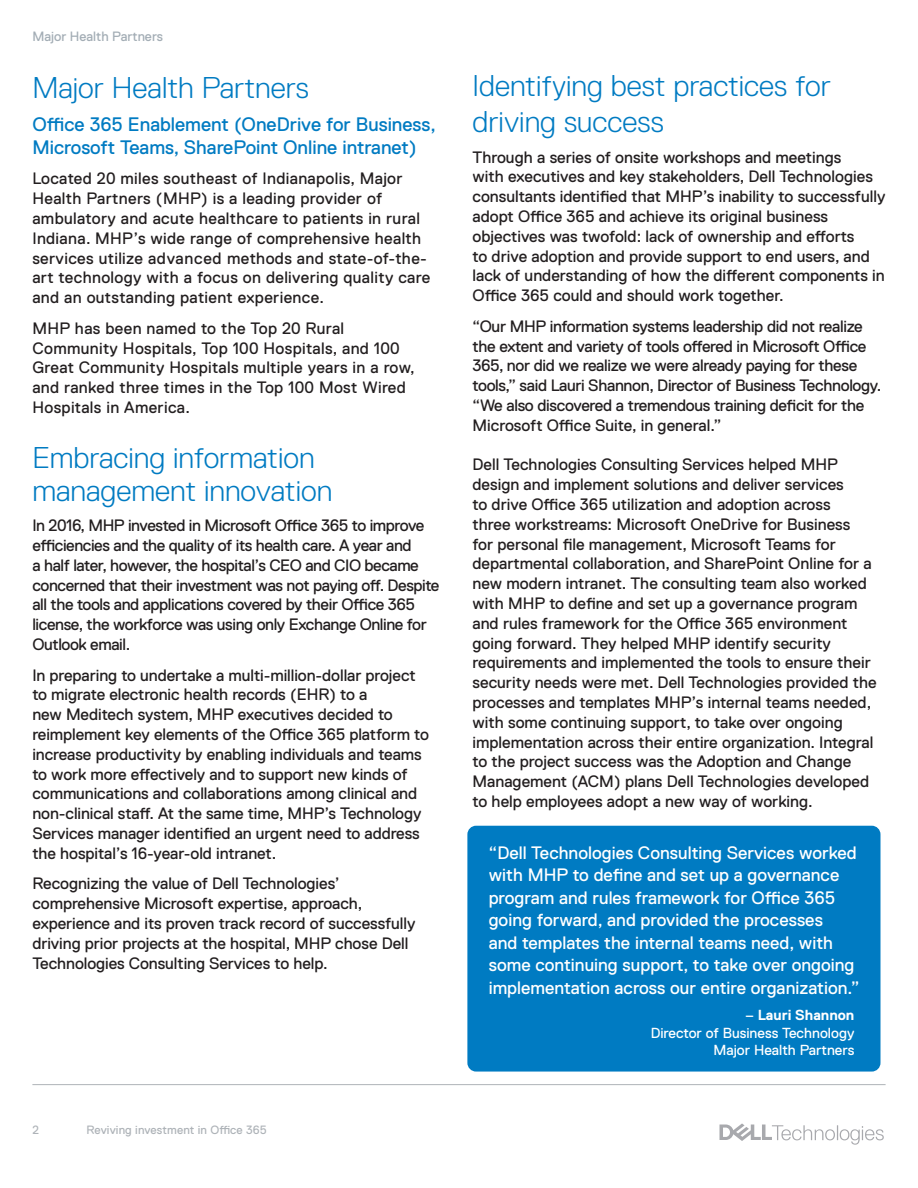
<style>
.page{position:relative;width:918px;height:1188px;background:#fff}
.page>*{position:absolute;margin:0;border:0;box-sizing:border-box;transform-origin:0 0}
._1__Main_headline{font:300 30px/33px "Dell Replica";color:#007bc2}
._1__Main_headline-2{font:19.5px/22.5px "Dell Replica";color:#007bc2}
.Body_copy_Dell_Dark{font:18px/22.5px "Dell Replica";color:#fff}
._1__Main_headline-3{font:16.5px/19.8px "Dell Replica";color:#231f20}
._1__Main_headline-4{font:16.5px/19.8px "Dell Replica";letter-spacing:.02em;color:#231f20}
._1__Main_headline-5{font:16.5px/19.8px "Dell Replica";letter-spacing:-.025em;color:#231f20}
._1__Main_headline-6{font:16.5px/19.8px "Dell Replica";letter-spacing:-.02em;color:#231f20}
.t1{font:14.55px "Dell Replica";color:#fff}
.t2{font:700 14.55px "Dell Replica";color:#fff}
.t3{font:13.5px "Dell Replica";color:#a3adb5}
.t4{font:12px "Dell Replica";letter-spacing:.01em;color:#aeb3b8}
.s1{font-weight:400}
</style>
<div class="page">
<hr style="left:32px;top:1084px;width:854px;height:1px;background:#aeb3b8">
<svg style="left:719px;top:1123px;width:165px;height:22px"></svg>
<div style="left:467px;top:826px;width:413px;height:246px;background:#007bc2;border-radius:9px"></div>
<p class="t3" style="left:32px;top:29px;width:132px">Major Health Partners</p>
<p class="_1__Main_headline" style="left:32px;top:71px;width:278px">Major Health Partners</p>
<p class="_1__Main_headline-2" style="left:32px;top:113px;width:405px">Office 365 Enablement (OneDrive for Business,<br>Microsoft Teams, SharePoint Online intranet)</p>
<p class="_1__Main_headline-4" style="left:32px;top:169px;width:399px">Located 20 miles southeast of Indianapolis, Major Health Partners (MHP) is a leading provider of ambulatory and acute healthcare to patients in rural Indiana. MHP’s wide range of comprehensive health services utilize advanced methods and state-of-the&shy;art technology with a focus on delivering quality care and an outstanding patient experience.</p>
<p class="_1__Main_headline-4" style="left:32px;top:318px;width:384px">MHP has been named to the Top 20 Rural Community Hospitals, Top 100 Hospitals, and 100<br>Great Community Hospitals multiple years in a row, and ranked three times in the Top 100 Most Wired Hospitals in America.</p>
<p class="_1__Main_headline" style="left:32px;top:441px;width:301px">Embracing information management innovation</p>
<p class="_1__Main_headline-5" style="left:32px;top:516px;width:409px">In 2016, MHP invested in Microsoft Office 365 to improve efficiencies and the quality of its health care. A year and<br>a half later, however, the hospital’s CEO and CIO became concerned that their investment was not paying off. Despite all the tools and applications covered by their Office 365 license, the workforce was using only Exchange Online for Outlook email.</p>
<p class="_1__Main_headline-3" style="left:32px;top:665px;width:398px">In preparing to undertake a multi-million-dollar project to migrate electronic health records (EHR) to a<br>new Meditech system, MHP executives decided to reimplement key elements of the Office 365 platform to increase productivity by enabling individuals and teams to work more effectively and to support new kinds of communications and collaborations among clinical and non-clinical staff. At the same time, MHP’s Technology Services manager identified an urgent need to address the hospital’s 16-year-old intranet.</p>
<p class="_1__Main_headline-3" style="left:32px;top:874px;width:385px">Recognizing the value of Dell Technologies’ comprehensive Microsoft expertise, approach, experience and its proven track record of successfully driving prior projects at the hospital, MHP chose Dell Technologies Consulting Services to help.</p>
<p class="t4" style="left:32px;top:1123px;width:8px">2</p>
<p class="t4" style="left:86px;top:1123px;width:182px">Reviving investment in Office 365</p>
<p class="_1__Main_headline" style="left:472px;top:68px;width:360px;line-height:36px">Identifying best practices for driving success</p>
<p class="_1__Main_headline-3" style="left:472px;top:147px;width:414px">Through a series of onsite workshops and meetings<br>with executives and key stakeholders, Dell Technologies consultants identified that MHP’s inability to successfully adopt Office 365 and achieve its original business objectives was twofold: lack of ownership and efforts<br>to drive adoption and provide support to end users, and lack of understanding of how the different components in Office 365 could and should work together.</p>
<p class="_1__Main_headline-6" style="left:472px;top:316px;width:411px">“Our MHP information systems leadership did not realize the extent and variety of tools offered in Microsoft Office 365, nor did we realize we were already paying for these tools,” said Lauri Shannon, Director of Business Technology. “We also discovered a tremendous training deficit for the Microsoft Office Suite, in general.”</p>
<p class="_1__Main_headline-3" style="left:472px;top:455px;width:406px">Dell Technologies Consulting Services helped MHP design and implement solutions and deliver services<br>to drive Office 365 utilization and adoption across<br>three workstreams: Microsoft OneDrive for Business<br>for personal file management, Microsoft Teams for departmental collaboration, and SharePoint Online for a new modern intranet. The consulting team also worked with MHP to define and set up a governance program and rules framework for the Office 365 environment going forward. They helped MHP identify security requirements and implemented the tools to ensure their security needs were met. Dell Technologies provided the processes and templates MHP’s internal teams needed, with some continuing support, to take over ongoing implementation across their entire organization. Integral to the project success was the Adoption and Change Management (ACM) plans Dell Technologies developed to help employees adopt a new way of working.</p>
<p class="Body_copy_Dell_Dark" style="left:489px;top:842px;width:372px">“Dell Technologies Consulting Services worked with MHP to define and set up a governance program and rules framework for Office 365 going forward, and provided the processes<br>and templates the internal teams need, with some continuing support, to take over ongoing implementation across our entire organization.”</p>
<p class="t2" style="left:745px;top:1007px;width:111px"><span class="s1">–</span> Lauri Shannon</p>
<p class="t1" style="left:651px;top:1025px;width:205px">Director of Business Technology</p>
<p class="t1" style="left:714px;top:1042px;width:142px">Major Health Partners</p>
</div>
